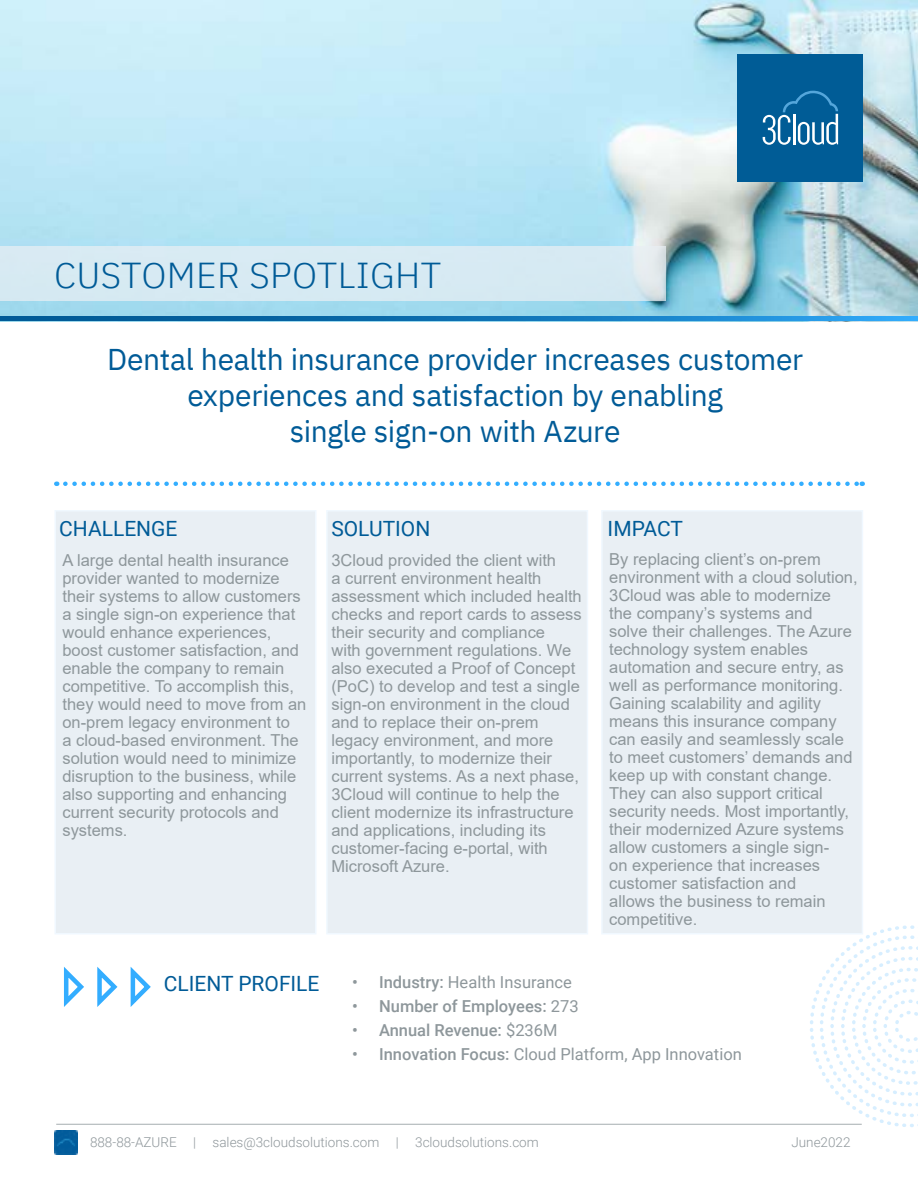
<style>
.page{position:relative;width:918px;height:1188px;background:#fff}
.page>*{position:absolute;margin:0;border:0;box-sizing:border-box;transform-origin:0 0}
.t1{font:300 36px "IBM Plex Sans";letter-spacing:.01em;color:#005b97}
.t2{font:30px/36px "IBM Plex Sans";letter-spacing:-.01em;color:#005b97;text-align:center}
.t3{font:21px "Roboto";color:#005b97}
.t4{font:16.5px/18px "Arial";color:#8e979b}
.t5{font:16.5px "Roboto";color:#8e979b}
.t6{font:500 16.5px "Roboto";color:#8e979b}
.t7{font:300 13.5px "Roboto";color:#8f979b}
.s1{font-weight:500}
.s2{font-weight:400}
</style>
<div class="page">
<div style="left:601px;top:510px;width:262px;height:424px;background:#e9eff4;border:2px solid #f0f8ff"></div>
<div style="left:326px;top:510px;width:262px;height:424px;background:#e9eff4;border:2px solid #f0f8ff"></div>
<img style="left:0;top:0;width:918px;height:322px">
<svg style="left:65px;top:482px;width:798px;height:4px"></svg>
<div style="left:737px;top:54px;width:126px;height:127px;background:#005c96"></div>
<svg style="left:763px;top:91px;width:75px;height:54px"></svg>
<svg style="left:0;top:316px;width:918px;height:5px;background:#1076b9"></svg>
<img style="left:54px;top:1131px;width:24px;height:24px">
<hr style="left:56px;top:1124px;width:806px;height:1px;background:#8f989b">
<div style="left:55px;top:510px;width:261px;height:424px;background:#e9eff4;border:2px solid #f0f8ff"></div>
<svg style="left:64px;top:967px;width:87px;height:40px"></svg>
<svg style="left:810px;top:925px;width:108px;height:202px"></svg>
<div style="left:0;top:246px;width:666px;height:54px;background:#d7eaf3"></div>
<h1 class="t1" style="left:54px;top:248px;width:389px">CUSTOMER SPOTLIGHT</h1>
<h2 class="t2" style="left:107px;top:339px;width:698px">Dental health insurance provider increases customer experiences and satisfaction by enabling<br>single sign-on with Azure</h2>
<p class="t3" style="left:59px;top:514px;width:120px">CHALLENGE</p>
<p class="t3" style="left:331px;top:514px;width:100px">SOLUTION</p>
<p class="t3" style="left:608px;top:514px;width:77px">IMPACT</p>
<p class="t4" style="left:62px;top:551px;width:245px">A large dental health insurance provider wanted to modernize their systems to allow customers a single sign-on experience that would enhance experiences, boost customer satisfaction, and enable the company to remain competitive. To accomplish this, they would need to move from an on-prem legacy environment to<br>a cloud-based environment. The solution would need to minimize disruption to the business, while also supporting and enhancing current security protocols and systems.</p>
<p class="t4" style="left:331px;top:551px;width:252px">3Cloud provided the client with<br>a current environment health assessment which included health checks and report cards to assess their security and compliance<br>with government regulations. We also executed a Proof of Concept (PoC) to develop and test a single sign-on environment in the cloud and to replace their on-prem legacy environment, and more importantly, to modernize their current systems. As a next phase,<br>3Cloud will continue to help the client modernize its infrastructure and applications, including its customer-facing e-portal, with<br>Microsoft Azure.</p>
<p class="t4" style="left:609px;top:550px;width:250px">By replacing client’s on-prem environment with a cloud solution,<br>3Cloud was able to modernize the company’s systems and<br>solve their challenges. The Azure technology system enables automation and secure entry, as well as performance monitoring.<br>Gaining scalability and agility means this insurance company can easily and seamlessly scale to meet customers’ demands and keep up with constant change.<br>They can also support critical security needs. Most importantly, their modernized Azure systems allow customers a single sign-<br>on experience that increases customer satisfaction and<br>allows the business to remain competitive.</p>
<p class="t3" style="left:164px;top:969px;width:157px">CLIENT PROFILE</p>
<p class="t5" style="left:352px;top:971px;width:221px"><span class="s1">• Industry:</span> Health Insurance</p>
<p class="t6" style="left:352px;top:995px;width:228px">• Number of Employees: <span class="s2">273</span></p>
<p class="t6" style="left:352px;top:1019px;width:207px">• Annual Revenue: <span class="s2">$236M</span></p>
<p class="t5" style="left:352px;top:1043px;width:391px"><span class="s1">• Innovation Focus:</span> Cloud Platform, App Innovation</p>
<p class="t7" style="left:90px;top:1133px;width:450px">888-88-AZURE | sales@3cloudsolutions.com | 3cloudsolutions.com</p>
<p class="t7" style="left:791px;top:1133px;width:61px">June2022</p>
</div>
